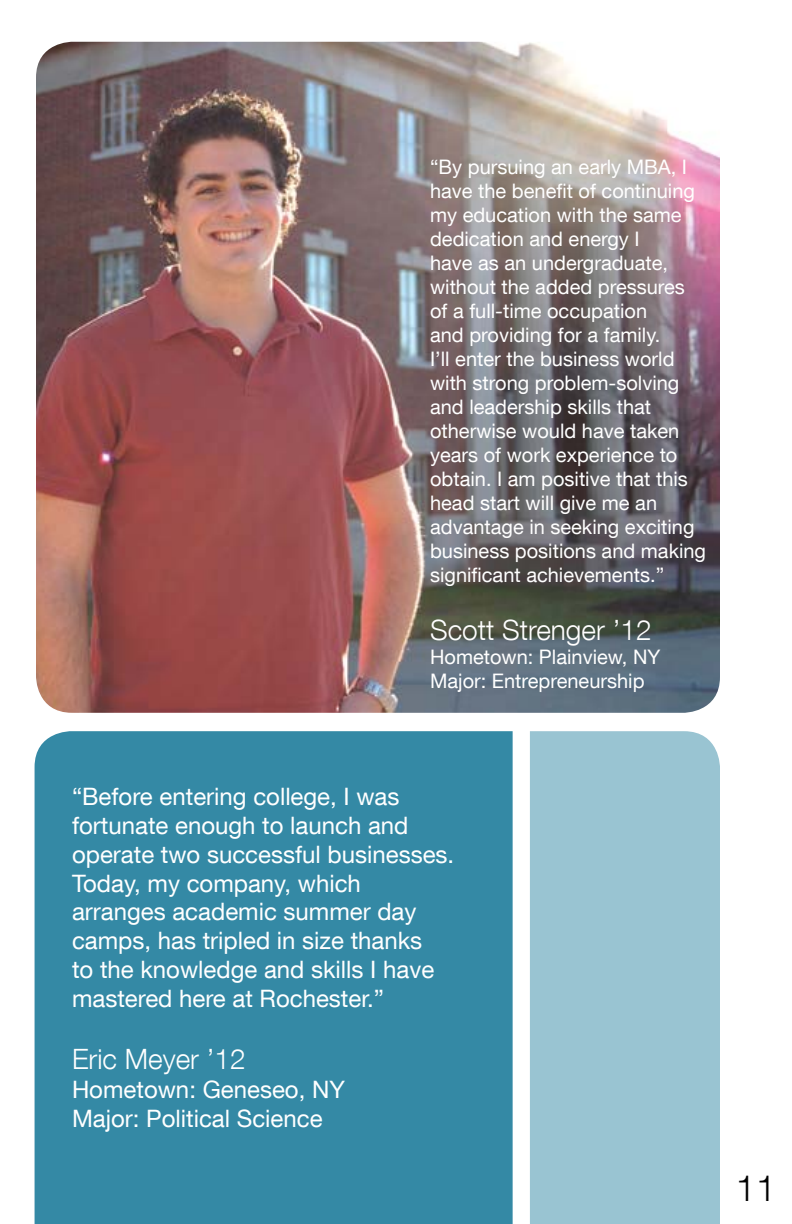
<style>
.page{position:relative;width:792px;height:1224px;background:#fff}
.page>*{position:absolute;margin:0;border:0;box-sizing:border-box;transform-origin:0 0}
.t1{font:300 36px "Helvetica Neue LT Com";color:#000}
.t2{font:300 28px "Helvetica Neue LT Com";color:#fff}
.t3{font:24px/28.8px "Helvetica Neue LT Com";color:#fff}
.t4{font:20px/24px "Helvetica Neue LT Com";color:#fff}
</style>
<div class="page">
<img style="left:36px;top:42px;width:684px;height:671px">
<div style="left:35px;top:731px;width:478px;height:493px;background:#3489a5"></div>
<div style="left:530px;top:731px;width:190px;height:493px;background:#99c4d2"></div>
<p class="t4" style="left:430px;top:155px;width:278px">“By pursuing an early MBA, I have the benefit of continuing my education with the same dedication and energy I<br>have as an undergraduate, without the added pressures of a full-time occupation<br>and providing for a family.<br>I’ll enter the business world with strong problem-solving and leadership skills that otherwise would have taken years of work experience to obtain. I am positive that this head start will give me an advantage in seeking exciting business positions and making significant achievements.”</p>
<h2 class="t2" style="left:430px;top:613px;width:223px">Scott Strenger ’12</h2>
<p class="t4" style="left:430px;top:644px;width:232px">Hometown: Plainview, NY<br>Major: Entrepreneurship</p>
<p class="t3" style="left:72px;top:782px;width:384px">“Before entering college, I was fortunate enough to launch and operate two successful businesses.<br>Today, my company, which arranges academic summer day camps, has tripled in size thanks<br>to the knowledge and skills I have mastered here at Rochester.”</p>
<h2 class="t2" style="left:72px;top:1042px;width:175px">Eric Meyer ’12</h2>
<p class="t3" style="left:72px;top:1074px;width:274px">Hometown: Geneseo, NY<br>Major: Political Science</p>
<h1 class="t1" style="left:736px;top:1166px;width:42px">11</h1>
</div>
